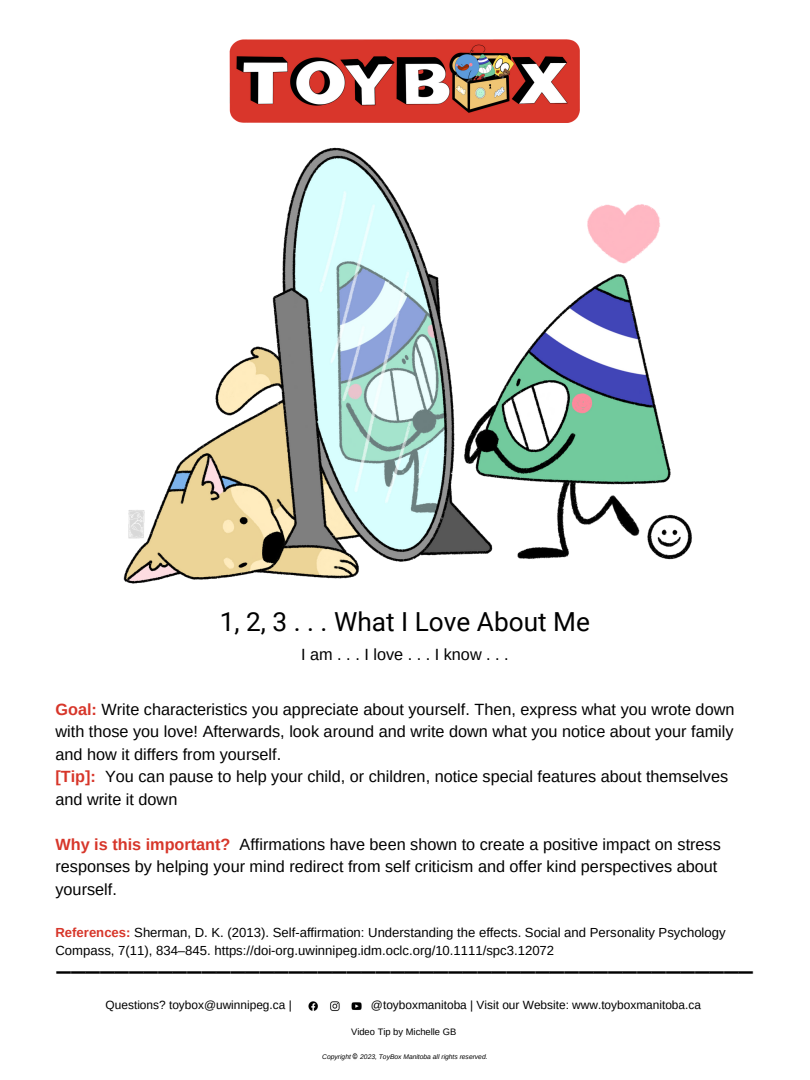
<style>
.page{position:relative;width:810px;height:1080px;background:#fff}
.page>*{position:absolute;margin:0;border:0;box-sizing:border-box;transform-origin:0 0}
.t1{font:33.75px "Canva Sans";color:#000}
.t2{font:26.25px "Roboto";color:#000}
.t3{font:16.25px/22.5px "Arimo";color:#000}
.t4{font:13.12px/18.2px "Arimo";color:#000}
.t5{font:11.88px "Arimo";color:#000}
.t6{font:9.38px "Arimo";color:#000}
.t7{font:italic 6.69px "Arimo";color:#000}
.s1{font-weight:700;color:#d7362a}
.s2{font-family:"Noto Sans"}
</style>
<div class="page">
<img style="left:229px;top:39px;width:351px;height:83px">
<img style="left:308px;top:1001px;width:54px;height:10px">
<svg style="left:352px;top:1053px;width:6px;height:7px"></svg>
<img style="left:123px;top:147px;width:569px;height:437px">
<p class="t2" style="left:220px;top:607px;width:372px">1, 2, 3 . . . What I Love About Me</p>
<p class="t3" style="left:301px;top:643px;width:209px">Iam...Ilove...Iknow...</p>
<p class="t3" style="left:55px;top:698px;width:680px;text-align:justify"><span class="s1">Goal:</span> Write characteristics you appreciate about yourself. Then, express what you wrote down with those you love! Afterwards, look around and write down what you notice about your family and how it differs from yourself.</p>
<p class="t3" style="left:55px;top:765px;width:674px"><span class="s1">[Tip]:</span> You can pause to help your child, or children, notice special features about themselves and write it down</p>
<p class="t3" style="left:55px;top:833px;width:667px"><span class="s1">Why is this important?</span> Affirmations have been shown to create a positive impact on stress responses by helping your mind redirect from self criticism and offer kind perspectives about yourself.</p>
<p class="t4" style="left:55px;top:923px;width:672px"><span class="s1">References:</span> Sherman, D. K. (2013). Self<span class="s2">‐</span>affirmation: Understanding the effects. Social and Personality Psychology<br>Compass, 7(11), 834–845. https://doi-org.uwinnipeg.idm.oclc.org/10.1111/spc3.12072</p>
<p class="t1" style="left:57px;top:934px;width:698px">________________________________________________</p>
<p class="t5" style="left:106px;top:999px;width:188px">Questions? toybox@uwinnipeg.ca |</p>
<p class="t5" style="left:371px;top:999px;width:332px">@toyboxmanitoba | Visit our Website: www.toyboxmanitoba.ca</p>
<p class="t6" style="left:351px;top:1027px;width:107px">Video Tip by Michelle GB</p>
<p class="t7" style="left:322px;top:1053px;width:30px">Copyright</p>
<p class="t7" style="left:360px;top:1053px;width:129px">2023, ToyBox Manitoba all rights reserved.</p>
</div>
